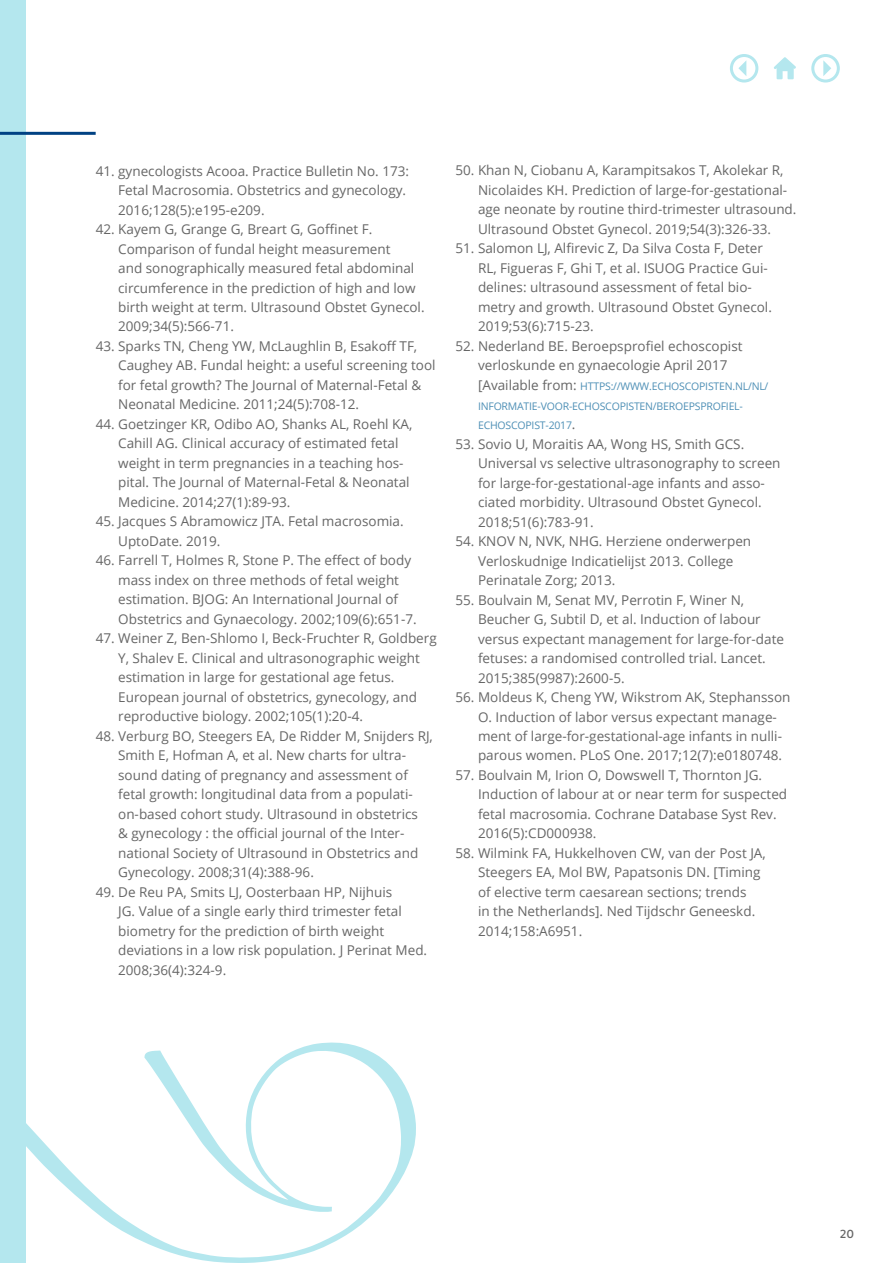
<style>
.page{position:relative;width:893px;height:1263px;background:#fff}
.page>*{position:absolute;margin:0;border:0;box-sizing:border-box;transform-origin:0 0}
.t1{font:13.5px/19.5px "Open Sans";color:#666}
.t2{font:500 12px "Brevia";color:#666}
.t3{font:10.5px/19.5px "Open Sans";letter-spacing:-.02em;color:#4f90b6}
.s1{font-size:13.5px;color:#666}
</style>
<div class="page">
<div style="left:0;top:0;width:26px;height:1263px;background:#b4e7ee"></div>
<svg style="left:26px;top:1042px;width:390px;height:221px"></svg>
<hr style="left:0;top:132px;width:96px;height:3px;background:#004183">
<div style="left:811px;top:54px;width:29px;height:29px;border:3px solid #b4e7ee;border-radius:50%"></div>
<svg style="left:823px;top:60px;width:8px;height:16px"></svg>
<div style="left:730px;top:54px;width:28px;height:29px;border:3px solid #b4e7ee;border-radius:50%"></div>
<svg style="left:738px;top:61px;width:8px;height:15px"></svg>
<svg style="left:774px;top:57px;width:22px;height:22px"></svg>
<p class="t1" style="left:118px;top:161px;width:292px;text-indent:-23px">41. gynecologists Acooa. Practice Bulletin No. 173:<br>Fetal Macrosomia. Obstetrics and gynecology.<br>2016;128(5):e195-e209.</p>
<p class="t1" style="left:118px;top:219px;width:308px;text-indent:-23px">42. Kayem G, Grange G, Breart G, Goffinet F.<br>Comparison of fundal height measurement<br>and sonographically measured fetal abdominal circumference in the prediction of high and low birth weight at term. Ultrasound Obstet Gynecol.<br>2009;34(5):566-71.</p>
<p class="t1" style="left:118px;top:336px;width:319px;text-indent:-23px">43. Sparks TN, Cheng YW, McLaughlin B, Esakoff TF, Caughey AB. Fundal height: a useful screening tool for fetal growth? The Journal of Maternal-Fetal &amp; Neonatal Medicine. 2011;24(5):708-12.</p>
<p class="t1" style="left:118px;top:414px;width:296px;text-indent:-23px">44. Goetzinger KR, Odibo AO, Shanks AL, Roehl KA, Cahill AG. Clinical accuracy of estimated fetal weight in term pregnancies in a teaching hos&shy;pital. The Journal of Maternal-Fetal &amp; Neonatal Medicine. 2014;27(1):89-93.</p>
<p class="t1" style="left:118px;top:511px;width:287px;text-indent:-23px">45. Jacques S Abramowicz JTA. Fetal macrosomia.<br>UptoDate. 2019.</p>
<p class="t1" style="left:118px;top:550px;width:300px;text-indent:-23px">46. Farrell T, Holmes R, Stone P. The effect of body mass index on three methods of fetal weight estimation. BJOG: An International Journal of Obstetrics and Gynaecology. 2002;109(6):651-7.</p>
<p class="t1" style="left:118px;top:628px;width:320px;text-indent:-23px">47. Weiner Z, Ben-Shlomo I, Beck-Fruchter R, Goldberg Y, Shalev E. Clinical and ultrasonographic weight estimation in large for gestational age fetus.<br>European journal of obstetrics, gynecology, and reproductive biology. 2002;105(1):20-4.</p>
<p class="t1" style="left:118px;top:726px;width:316px;text-indent:-23px">48. Verburg BO, Steegers EA, De Ridder M, Snijders RJ, Smith E, Hofman A, et al. New charts for ultra&shy;sound dating of pregnancy and assessment of fetal growth: longitudinal data from a populati&shy;on-based cohort study. Ultrasound in obstetrics<br>&amp; gynecology : the official journal of the Inter&shy;national Society of Ultrasound in Obstetrics and Gynecology. 2008;31(4):388-96.</p>
<p class="t1" style="left:118px;top:882px;width:310px;text-indent:-23px">49. De Reu PA, Smits LJ, Oosterbaan HP, Nijhuis<br>JG. Value of a single early third trimester fetal biometry for the prediction of birth weight deviations in a low risk population. J Perinat Med.<br>2008;36(4):324-9.</p>
<p class="t1" style="left:478px;top:160px;width:320px;text-indent:-23px">50. Khan N, Ciobanu A, Karampitsakos T, Akolekar R, Nicolaides KH. Prediction of large-for-gestational&shy;age neonate by routine third-trimester ultrasound.<br>Ultrasound Obstet Gynecol. 2019;54(3):326-33.</p>
<p class="t1" style="left:478px;top:238px;width:295px;text-indent:-23px">51. Salomon LJ, Alfirevic Z, Da Silva Costa F, Deter RL, Figueras F, Ghi T, et al. ISUOG Practice Gui&shy;delines: ultrasound assessment of fetal bio&shy;metry and growth. Ultrasound Obstet Gynecol.<br>2019;53(6):715-23.</p>
<p class="t1" style="left:455px;top:336px;width:289px;text-align:center">52. Nederland BE. Beroepsprofiel echoscopist verloskunde en gynaecologie April 2017</p>
<p class="t3" style="left:478px;top:376px;width:292px"><span class="s1">[Available from:</span> HTTPS://WWW.ECHOSCOPISTEN.NL/NL/<br>INFORMATIE-VOOR-ECHOSCOPISTEN/BEROEPSPROFIEL-<br>ECHOSCOPIST-2017<span class="s1">.</span></p>
<p class="t1" style="left:478px;top:433px;width:304px;text-indent:-23px">53. Sovio U, Moraitis AA, Wong HS, Smith GCS.<br>Universal vs selective ultrasonography to screen for large-for-gestational-age infants and asso&shy;ciated morbidity. Ultrasound Obstet Gynecol.<br>2018;51(6):783-91.</p>
<p class="t1" style="left:478px;top:531px;width:275px;text-indent:-23px">54. KNOV N, NVK, NHG. Herziene onderwerpen<br>Verloskudnige Indicatielijst 2013. College<br>Perinatale Zorg; 2013.</p>
<p class="t1" style="left:478px;top:589px;width:308px;text-indent:-23px">55. Boulvain M, Senat MV, Perrotin F, Winer N, Beucher G, Subtil D, et al. Induction of labour versus expectant management for large-for-date fetuses: a randomised controlled trial. Lancet.<br>2015;385(9987):2600-5.</p>
<p class="t1" style="left:478px;top:687px;width:314px;text-indent:-23px">56. Moldeus K, Cheng YW, Wikstrom AK, Stephansson O. Induction of labor versus expectant manage&shy;ment of large-for-gestational-age infants in nulli&shy;parous women. PLoS One. 2017;12(7):e0180748.</p>
<p class="t1" style="left:478px;top:765px;width:311px;text-indent:-23px">57. Boulvain M, Irion O, Dowswell T, Thornton JG.<br>Induction of labour at or near term for suspected fetal macrosomia. Cochrane Database Syst Rev.<br>2016(5):CD000938.</p>
<p class="t1" style="left:478px;top:843px;width:289px;text-indent:-23px">58. Wilmink FA, Hukkelhoven CW, van der Post JA, Steegers EA, Mol BW, Papatsonis DN. [Timing of elective term caesarean sections; trends<br>in the Netherlands]. Ned Tijdschr Geneeskd.<br>2014;158:A6951.</p>
<p class="t2" style="left:840px;top:1227px;width:16px">20</p>
</div>
